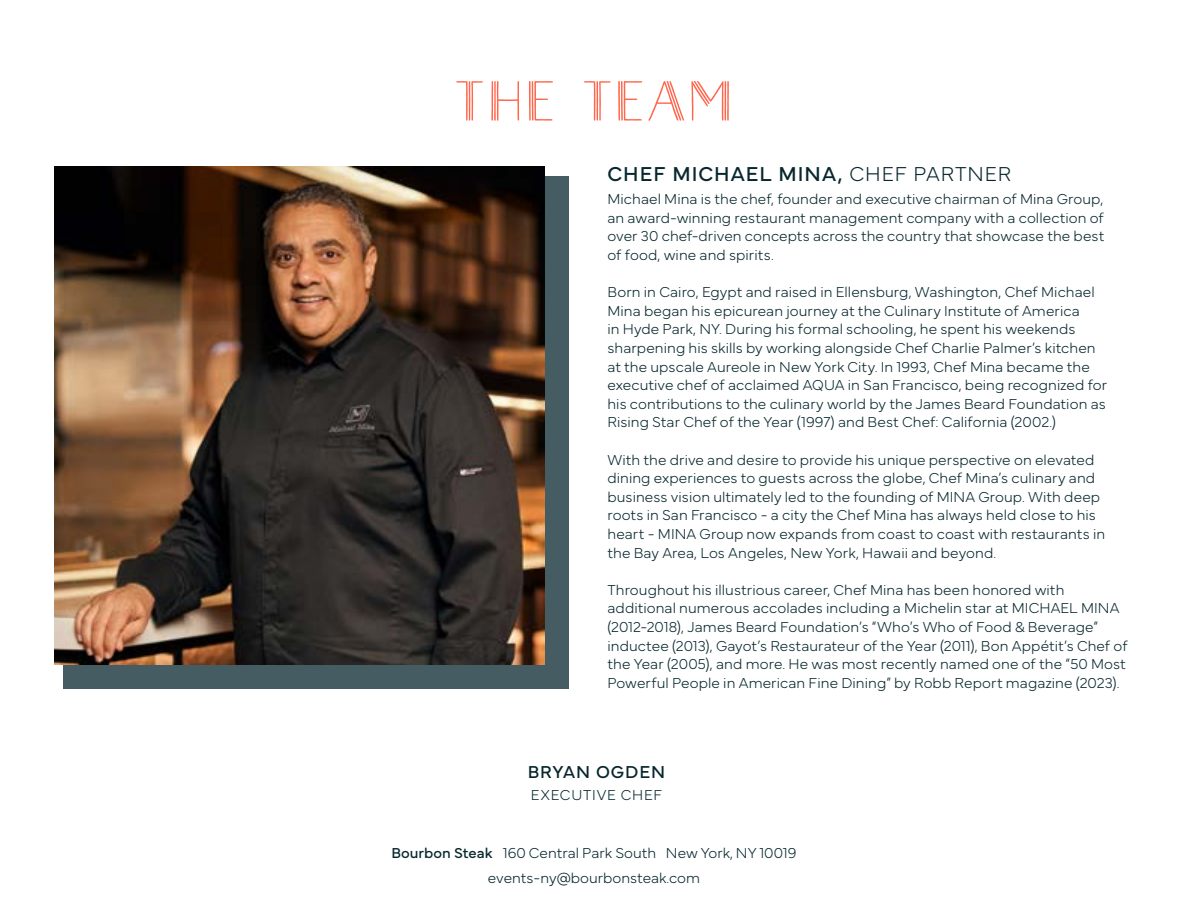
<style>
.page{position:relative;width:1188px;height:918px;background:#fff}
.page>*{position:absolute;margin:0;border:0;box-sizing:border-box;transform-origin:0 0}
.t1{font:52.5px "Naive Deco Sans Triple";letter-spacing:.025em;color:#ff664b}
.t2{font:21px "Mundial";letter-spacing:.05em;color:#07272e}
.t3{font:18px "Mundial";letter-spacing:.05em;color:#07272e}
.t4{font:100 15px/18.6px "Mundial";letter-spacing:.005em;color:#07272e}
.t5{font:100 15px "Mundial";letter-spacing:.055em;color:#07272e}
.s1{font-weight:100}
.s2{font-weight:400}
</style>
<div class="page">
<div style="left:64px;top:176px;width:505px;height:513px;background:#455d62"></div>
<img style="left:54px;top:167px;width:490px;height:497px">
<h1 class="t1" style="left:455px;top:69px;width:280px">THE TEAM</h1>
<h2 class="t2" style="left:608px;top:158px;width:405px">CHEF MICHAEL MINA, <span class="s1">CHEF PARTNER</span></h2>
<p class="t4" style="left:608px;top:188px;width:498px;text-align:justify">Michael Mina is the chef, founder and executive chairman of Mina Group, an award-winning restaurant management company with a collection of over 30 chef-driven concepts across the country that showcase the best of food, wine and spirits.</p>
<p class="t4" style="left:608px;top:281px;width:501px">Born in Cairo, Egypt and raised in Ellensburg, Washington, Chef Michael Mina began his epicurean journey at the Culinary Institute of America<br>in Hyde Park, NY. During his formal schooling, he spent his weekends sharpening his skills by working alongside Chef Charlie Palmer’s kitchen at the upscale Aureole in New York City. In 1993, Chef Mina became the executive chef of acclaimed AQUA in San Francisco, being recognized for his contributions to the culinary world by the James Beard Foundation as Rising Star Chef of the Year (1997) and Best Chef: California (2002.)</p>
<p class="t4" style="left:608px;top:449px;width:499px">With the drive and desire to provide his unique perspective on elevated dining experiences to guests across the globe, Chef Mina’s culinary and business vision ultimately led to the founding of MINA Group. With deep roots in San Francisco - a city the Chef Mina has always held close to his heart - MINA Group now expands from coast to coast with restaurants in the Bay Area, Los Angeles, New York, Hawaii and beyond.</p>
<p class="t4" style="left:608px;top:579px;width:522px">Throughout his illustrious career, Chef Mina has been honored with additional numerous accolades including a Michelin star at MICHAEL MINA (2012-2018), James Beard Foundation’s “Who’s Who of Food &amp; Beverage” inductee (2013), Gayot’s Restaurateur of the Year (2011), Bon Appétit’s Chef of the Year (2005), and more. He was most recently named one of the “50 Most Powerful People in American Fine Dining” by Robb Report magazine (2023).</p>
<p class="t3" style="left:528px;top:758px;width:139px">BRYAN OGDEN</p>
<p class="t5" style="left:531px;top:783px;width:133px">EXECUTIVE CHEF</p>
<p class="t4" style="left:392px;top:839px;width:406px;line-height:24.8px;text-align:center"><span class="s2">Bourbon Steak</span> 160 Central Park South New York, NY 10019 events-ny@bourbonsteak.com</p>
</div>
